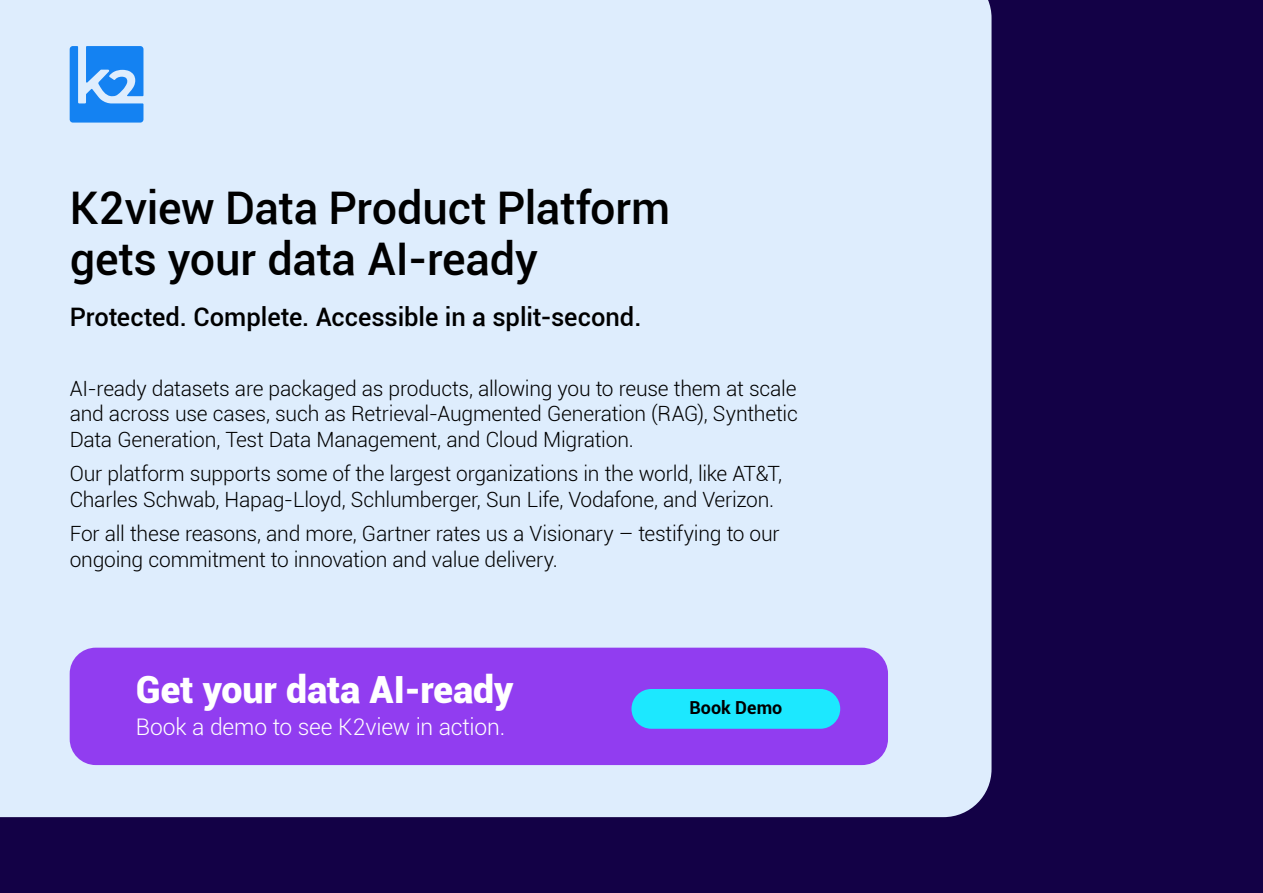
<style>
.page{position:relative;width:1263px;height:893px;background:#130146}
.page>*{position:absolute;margin:0;border:0;box-sizing:border-box;transform-origin:0 0}
.PS1{font:500 45px/51px "Roboto";letter-spacing:-.005em;color:#000}
.PS1-2{font:900 37.5px "Roboto";color:#fff}
.PS1-3{font:500 25.5px "Roboto";color:#000}
.PS1-4{font:300 22.95px "Roboto";letter-spacing:-.01em;color:#fff}
.PS1-5{font:300 21px/25.5px "Roboto";letter-spacing:-.01em;color:#000}
.PS1-6{font:700 18px "Roboto";color:#000}
</style>
<div class="page">
<div style="left:0;top:0;width:991px;height:817px;background:#deedfd"></div>
<div style="left:70px;top:648px;width:818px;height:117px;background:#913df0;border-radius:26px"></div>
<div style="left:631px;top:689px;width:209px;height:40px;background:#1ce8ff;border-radius:20px"></div>
<svg style="left:70px;top:46px;width:73px;height:77px;background:#479cf4"></svg>
<p class="PS1" style="left:70px;top:181px;width:602px">K2view Data Product Platform gets your data AI-ready</p>
<p class="PS1-3" style="left:70px;top:299px;width:573px">Protected. Complete. Accessible in a split-second.</p>
<p class="PS1-5" style="left:70px;top:375px;width:730px;text-align:justify">AI-ready datasets are packaged as products, allowing you to reuse them at scale and across use cases, such as Retrieval-Augmented Generation (RAG), Synthetic Data Generation, Test Data Management, and Cloud Migration.</p>
<p class="PS1-5" style="left:70px;top:460px;width:714px">Our platform supports some of the largest organizations in the world, like AT&amp;T,<br>Charles Schwab, Hapag-Lloyd, Schlumberger, Sun Life, Vodafone, and Verizon.</p>
<p class="PS1-5" style="left:70px;top:520px;width:711px">For all these reasons, and more, Gartner rates us a Visionary – testifying to our ongoing commitment to innovation and value delivery.</p>
<p class="PS1-2" style="left:136px;top:663px;width:379px">Get your data AI-ready</p>
<p class="PS1-4" style="left:136px;top:711px;width:371px">Book a demo to see K2view in action.</p>
<p class="PS1-6" style="left:689px;top:695px;width:94px">Book Demo</p>
</div>
